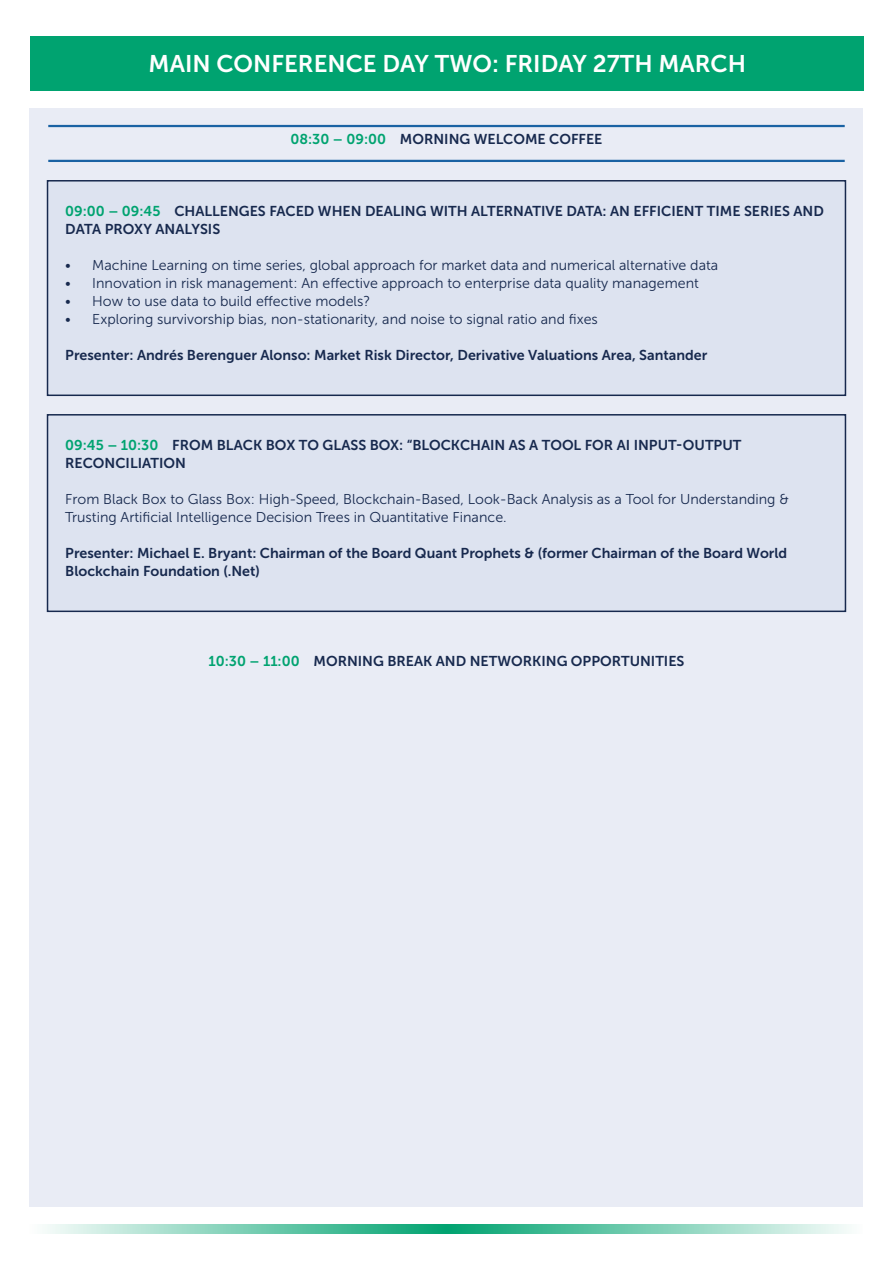
<style>
.page{position:relative;width:893px;height:1263px;background:#fff}
.page>*{position:absolute;margin:0;border:0;box-sizing:border-box;transform-origin:0 0}
.t1{font:24px "Museo Sans 700";color:#fff}
.t2{font:14.25px/18px "Museo Sans 700";color:#17294e}
.t3{font:14.25px/18px "Museo Sans 300";color:#17294e}
.s1{color:#00a370}
</style>
<div class="page">
<div style="left:31px;top:36px;width:833px;height:54px;background:#00a370"></div>
<svg style="left:45px;top:1224px;width:804px;height:9px;background:#7aceb3"></svg>
<div style="left:30px;top:108px;width:833px;height:1098px;background:#e9ecf5"></div>
<hr style="left:48px;top:160px;width:797px;height:2px;background:#1a62a3">
<hr style="left:48px;top:125px;width:797px;height:2px;background:#1a62a3">
<div style="left:48px;top:181px;width:797px;height:214px;background:#dde3f0"></div>
<div style="left:47px;top:180px;width:799px;height:216px;border:2px solid #17294e"></div>
<div style="left:48px;top:415px;width:797px;height:196px;background:#dde3f0"></div>
<div style="left:47px;top:414px;width:799px;height:198px;border:2px solid #17294e"></div>
<p class="t1" style="left:149px;top:50px;width:599px">MAIN CONFERENCE DAY TWO: FRIDAY 27TH MARCH</p>
<p class="t2" style="left:290px;top:130px;width:313px"><span class="s1">08:30 – 09:00</span> MORNING WELCOME COFFEE</p>
<p class="t2" style="left:65px;top:202px;width:760px"><span class="s1">09:00 – 09:45</span> CHALLENGES FACED WHEN DEALING WITH ALTERNATIVE DATA: AN EFFICIENT TIME SERIES AND<br>DATA PROXY ANALYSIS</p>
<p class="t3" style="left:65px;top:256px;width:654px">• Machine Learning on time series, global approach for market data and numerical alternative data</p>
<p class="t3" style="left:65px;top:274px;width:635px">• Innovation in risk management: An effective approach to enterprise data quality management</p>
<p class="t3" style="left:65px;top:292px;width:306px">• How to use data to build effective models?</p>
<p class="t3" style="left:65px;top:310px;width:534px">• Exploring survivorship bias, non-stationarity, and noise to signal ratio and fixes</p>
<p class="t2" style="left:65px;top:346px;width:644px">Presenter: Andrés Berenguer Alonso: Market Risk Director, Derivative Valuations Area, Santander</p>
<p class="t2" style="left:65px;top:436px;width:678px"><span class="s1">09:45 – 10:30</span> FROM BLACK BOX TO GLASS BOX: “BLOCKCHAIN AS A TOOL FOR AI INPUT-OUTPUT<br>RECONCILIATION</p>
<p class="t3" style="left:65px;top:490px;width:725px">From Black Box to Glass Box: High-Speed, Blockchain-Based, Look-Back Analysis as a Tool for Understanding &amp;<br>Trusting Artificial Intelligence Decision Trees in Quantitative Finance.</p>
<p class="t2" style="left:65px;top:544px;width:723px">Presenter: Michael E. Bryant: Chairman of the Board Quant Prophets &amp; (former Chairman of the Board World<br>Blockchain Foundation (.Net)</p>
<p class="t2" style="left:209px;top:652px;width:477px"><span class="s1">10:30 – 11:00</span> MORNING BREAK AND NETWORKING OPPORTUNITIES</p>
</div>
